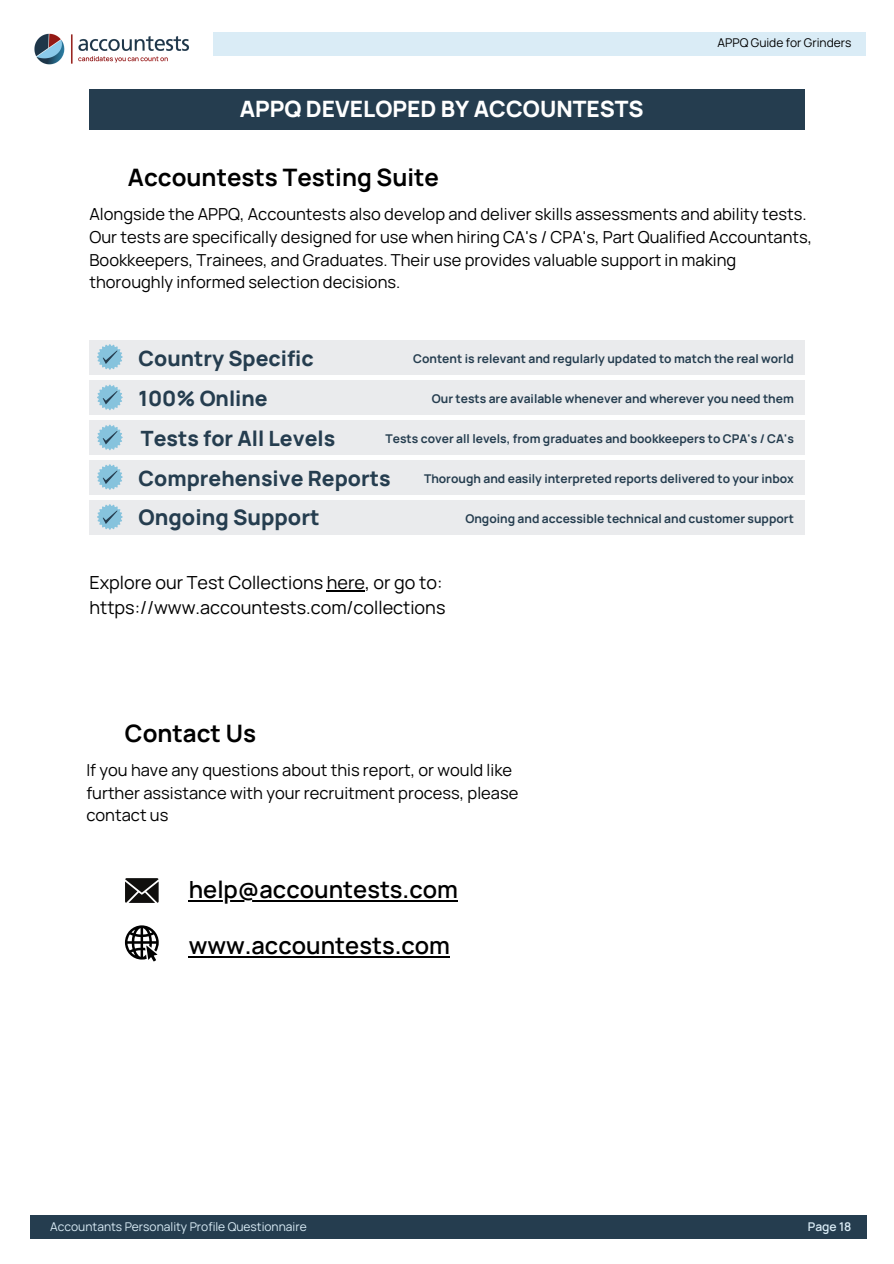
<style>
.page{position:relative;width:894px;height:1264px;background:#fff}
.page>*{position:absolute;margin:0;border:0;box-sizing:border-box;transform-origin:0 0}
.t1{font:700 24px "Manrope";color:#000}
.t2{font:600 23.55px "Manrope";color:#000}
.t3{font:800 22.5px "Manrope";color:#fff}
.t4{font:800 21.45px "Manrope";color:#253d4f}
.t5{font:800 21px "Manrope";color:#253d4f}
.t6{font:18px "Manrope";color:#000}
.t7{font:16.5px/22.5px "Manrope";color:#000}
.t8{font:700 12px "Manrope";color:#253d4f}
.t9{font:12px "Manrope";color:#daecf6}
.t10{font:12px "Manrope";color:#000}
.t11{font:600 12px "Manrope";color:#daecf6}
</style>
<div class="page">
<img style="left:34px;top:33px;width:156px;height:32px">
<div style="left:30px;top:1215px;width:836px;height:23px;background:#253d4f"></div>
<div style="left:214px;top:32px;width:652px;height:23px;background:#daecf6"></div>
<div style="left:89px;top:89px;width:715px;height:41px;background:#253d4f"></div>
<div style="left:89px;top:339px;width:715px;height:35px;background:#eaebed"></div>
<svg style="left:97px;top:344px;width:26px;height:26px"></svg>
<div style="left:89px;top:380px;width:715px;height:34px;background:#eaebed"></div>
<svg style="left:97px;top:384px;width:26px;height:26px"></svg>
<div style="left:89px;top:420px;width:715px;height:34px;background:#eaebed"></div>
<svg style="left:97px;top:424px;width:26px;height:26px"></svg>
<div style="left:89px;top:459px;width:715px;height:35px;background:#eaebed"></div>
<svg style="left:97px;top:464px;width:26px;height:26px"></svg>
<div style="left:89px;top:500px;width:715px;height:34px;background:#eaebed"></div>
<svg style="left:97px;top:504px;width:26px;height:26px"></svg>
<svg style="left:125px;top:878px;width:34px;height:24px"></svg>
<svg style="left:125px;top:925px;width:34px;height:36px"></svg>
<hr style="left:189px;top:900px;width:269px;height:2px;background:#000">
<hr style="left:189px;top:956px;width:261px;height:2px;background:#000">
<hr style="left:327px;top:590px;width:38px;height:1px;background:#000">
<p class="t3" style="left:240px;top:93px;width:405px">APPQ DEVELOPED BY ACCOUNTESTS</p>
<p class="t1" style="left:128px;top:161px;width:312px">Accountests Testing Suite</p>
<p class="t10" style="left:717px;top:35px;width:135px">APPQ Guide for Grinders</p>
<p class="t7" style="left:89px;top:203px;width:724px">Alongside the APPQ, Accountests also develop and deliver skills assessments and ability tests.<br>Our tests are specifically designed for use when hiring CA's / CPA's, Part Qualified Accountants, Bookkeepers, Trainees, and Graduates. Their use provides valuable support in making thoroughly informed selection decisions.</p>
<p class="t5" style="left:138px;top:343px;width:177px">Country Specific</p>
<p class="t5" style="left:138px;top:384px;width:131px">100% Online</p>
<p class="t5" style="left:141px;top:424px;width:196px">Tests for All Levels</p>
<p class="t5" style="left:138px;top:463px;width:253px">Comprehensive Reports</p>
<p class="t4" style="left:138px;top:502px;width:183px">Ongoing Support</p>
<p class="t8" style="left:413px;top:350px;width:382px">Content is relevant and regularly updated to match the real world</p>
<p class="t8" style="left:431px;top:390px;width:363px">Our tests are available whenever and wherever you need them</p>
<p class="t8" style="left:385px;top:430px;width:410px">Tests cover all levels, from graduates and bookkeepers to CPA's / CA's</p>
<p class="t8" style="left:424px;top:470px;width:371px">Thorough and easily interpreted reports delivered to your inbox</p>
<p class="t8" style="left:465px;top:510px;width:330px">Ongoing and accessible technical and customer support</p>
<p class="t6" style="left:89px;top:570px;width:354px">Explore our Test Collections here, or go to:</p>
<p class="t6" style="left:89px;top:595px;width:357px">https://www.accountests.com/collections</p>
<p class="t1" style="left:125px;top:716px;width:133px">Contact Us</p>
<p class="t7" style="left:86px;top:758px;width:433px">If you have any questions about this report, or would like further assistance with your recruitment process, please contact us</p>
<p class="t2" style="left:189px;top:873px;width:271px">help@accountests.com</p>
<p class="t2" style="left:189px;top:929px;width:263px">www.accountests.com</p>
<p class="t9" style="left:50px;top:1218px;width:258px">Accountants Personality Profile Questionnaire</p>
<p class="t11" style="left:807px;top:1218px;width:45px">Page 18</p>
</div>
